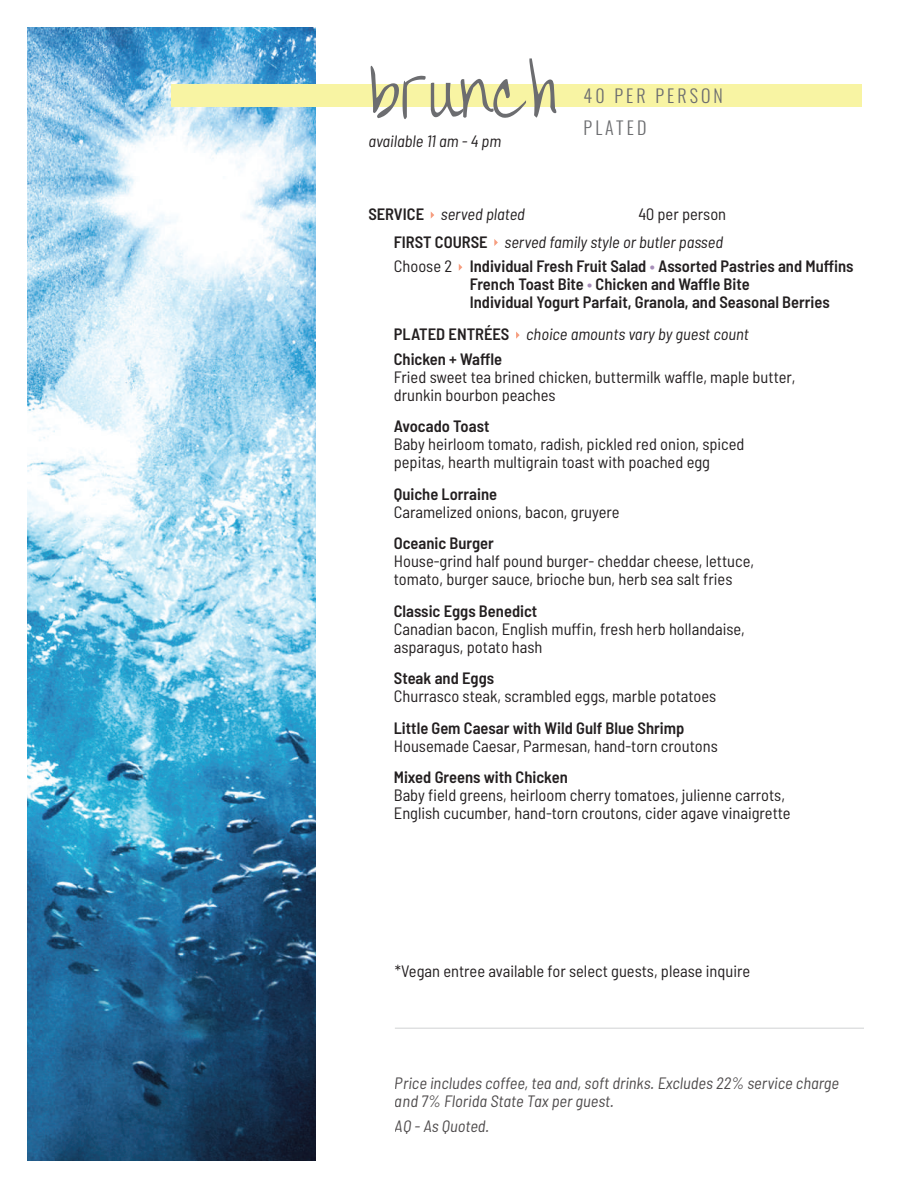
<style>
.page{position:relative;width:918px;height:1188px;background:#fff}
.page>*{position:absolute;margin:0;border:0;box-sizing:border-box;transform-origin:0 0}
.t1{font:68.55px "Overthe Rainbow";color:#6c6d70}
.t2{font:300 18px/32px "Oswald";letter-spacing:.17em;color:#6c6d70}
.t3{font:semi-condensed 16.5px/18px "Barlow";color:#231f20}
.t4{font:600 semi-condensed 16.5px/18px "Barlow";color:#231f20}
.t5{font:italic semi-condensed 16.5px/18px "Barlow";color:#231f20}
.s1{font-weight:600;font-style:normal}
.s2{font-style:normal}
.s3{color:#a68db8}
</style>
<div class="page">
<img style="left:27px;top:27px;width:289px;height:1134px">
<div style="left:171px;top:85px;width:691px;height:22px;background:#f8f4a3"></div>
<svg style="left:431px;top:212px;width:3px;height:6px"></svg>
<hr style="left:395px;top:1028px;width:469px;height:1px;background:#d1d2d4">
<svg style="left:494px;top:239px;width:4px;height:7px"></svg>
<svg style="left:459px;top:264px;width:3px;height:7px"></svg>
<svg style="left:516px;top:332px;width:4px;height:7px"></svg>
<h1 class="t1" style="left:368px;top:54px;width:192px">brunch</h1>
<p class="t5" style="left:368px;top:131px;width:134px">available 11 am - 4 pm</p>
<p class="t2" style="left:584px;top:78px;width:141px">40 PER PERSON<br>PLATED</p>
<p class="t5" style="left:368px;top:205px;width:158px"><span class="s1">SERVICE</span> served plated</p>
<p class="t3" style="left:638px;top:205px;width:89px">40 per person</p>
<p class="t5" style="left:394px;top:229px;width:331px;line-height:24.8px"><span class="s1">FIRST COURSE</span> served family style or butler passed<br><span class="s2">Choose 2</span></p>
<p class="t4" style="left:470px;top:257px;width:385px">Individual Fresh Fruit Salad <span class="s3">•</span> Assorted Pastries and Muffins<br>French Toast Bite <span class="s3">•</span> Chicken and Waffle Bite<br>Individual Yogurt Parfait, Granola, and Seasonal Berries</p>
<p class="t5" style="left:394px;top:325px;width:357px"><span class="s1">PLATED ENTRÉES</span> choice amounts vary by guest count</p>
<p class="t4" style="left:394px;top:349px;width:110px">Chicken + Waffle</p>
<p class="t3" style="left:394px;top:367px;width:403px">Fried sweet tea brined chicken, buttermilk waffle, maple butter, drunkin bourbon peaches</p>
<p class="t4" style="left:394px;top:417px;width:97px">Avocado Toast</p>
<p class="t3" style="left:394px;top:435px;width:352px">Baby heirloom tomato, radish, pickled red onion, spiced pepitas, hearth multigrain toast with poached egg</p>
<p class="t4" style="left:394px;top:484px;width:105px">Quiche Lorraine</p>
<p class="t3" style="left:394px;top:502px;width:227px">Caramelized onions, bacon, gruyere</p>
<p class="t4" style="left:394px;top:534px;width:101px">Oceanic Burger</p>
<p class="t3" style="left:394px;top:552px;width:362px">House-grind half pound burger- cheddar cheese, lettuce, tomato, burger sauce, brioche bun, herb sea salt fries</p>
<p class="t4" style="left:394px;top:601px;width:145px">Classic Eggs Benedict</p>
<p class="t3" style="left:394px;top:619px;width:352px">Canadian bacon, English muffin, fresh herb hollandaise, asparagus, potato hash</p>
<p class="t4" style="left:394px;top:669px;width:102px">Steak and Eggs</p>
<p class="t3" style="left:394px;top:687px;width:324px">Churrasco steak, scrambled eggs, marble potatoes</p>
<p class="t4" style="left:394px;top:718px;width:292px">Little Gem Caesar with Wild Gulf Blue Shrimp</p>
<p class="t3" style="left:394px;top:736px;width:325px">Housemade Caesar, Parmesan, hand-torn croutons</p>
<p class="t4" style="left:394px;top:768px;width:176px">Mixed Greens with Chicken</p>
<p class="t3" style="left:394px;top:786px;width:398px">Baby field greens, heirloom cherry tomatoes, julienne carrots,<br>English cucumber, hand-torn croutons, cider agave vinaigrette</p>
<p class="t3" style="left:395px;top:962px;width:357px">*Vegan entree available for select guests, please inquire</p>
<p class="t5" style="left:395px;top:1074px;width:446px">Price includes coffee, tea and, soft drinks. Excludes 22% service charge and 7% Florida State Tax per guest.</p>
<p class="t5" style="left:395px;top:1117px;width:96px">AQ - As Quoted.</p>
</div>
